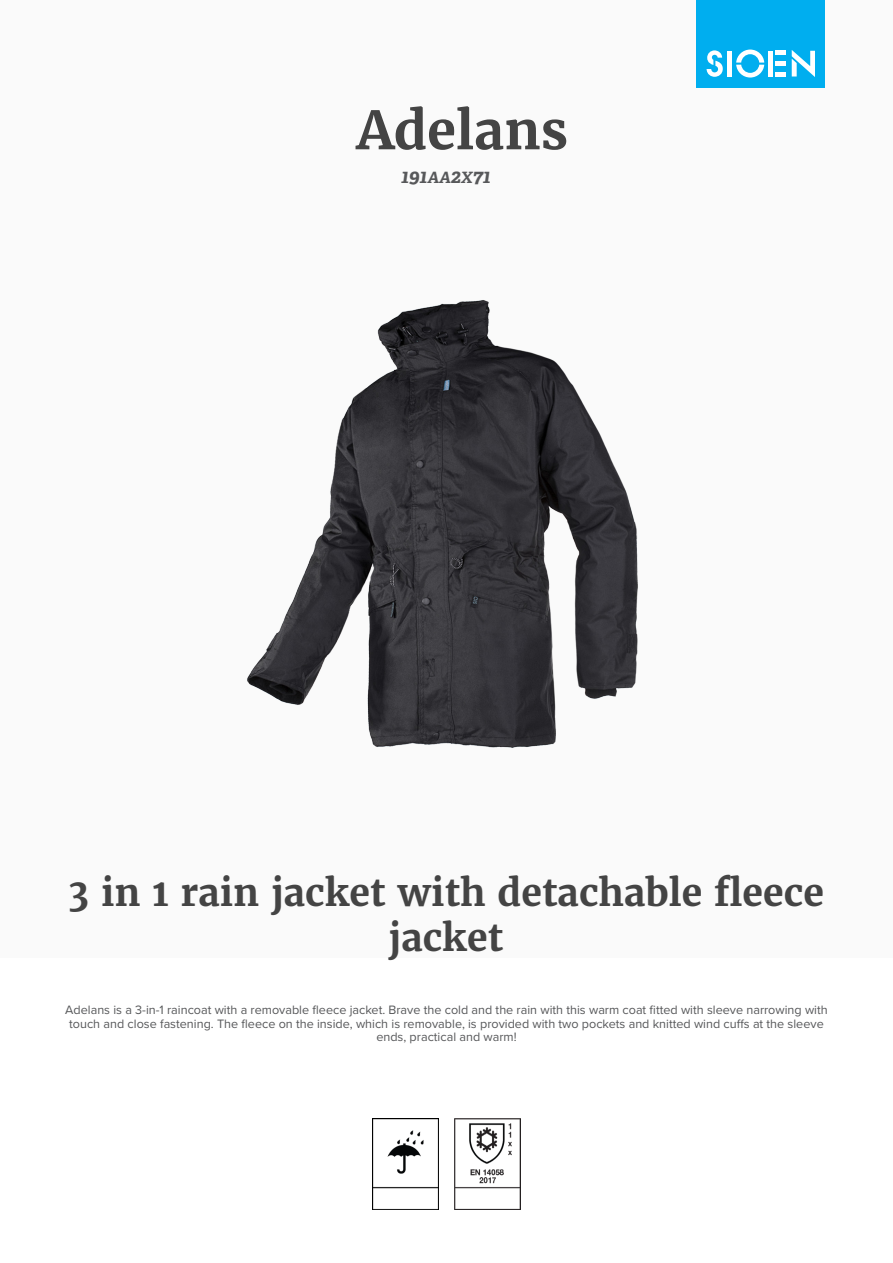
<style>
.page{position:relative;width:893px;height:1263px;background:#fff}
.page>*{position:absolute;margin:0;border:0;box-sizing:border-box;transform-origin:0 0}
.product_name{font:700 52.5px "Merriweather";color:#444}
.product_h2{font:700 37.5px/45px "Merriweather";color:#444;text-align:center}
.product_ref{font:italic 700 19.5px "Adelle";color:#57585a}
.product_description{font:12.6px/13.6px "Proxima Nova";color:#57585a;text-align:center}
.s1{font-size:15.6px}
</style>
<div class="page">
<div style="left:0;top:0;width:893px;height:957px;background:#fafafa"></div>
<div style="left:697px;top:0;width:128px;height:88px;background:#00aeef"></div>
<svg style="left:707px;top:50px;width:16px;height:27px"></svg>
<svg style="left:736px;top:50px;width:28px;height:28px"></svg>
<div style="left:727px;top:51px;width:5px;height:26px;background:#fff"></div>
<div style="left:768px;top:51px;width:5px;height:26px;background:#fff"></div>
<div style="left:775px;top:72px;width:11px;height:5px;background:#fff"></div>
<div style="left:775px;top:61px;width:11px;height:5px;background:#fff"></div>
<hr style="left:775px;top:51px;width:11px;height:4px;background:#fff">
<svg style="left:792px;top:50px;width:23px;height:27px"></svg>
<img style="left:372px;top:1118px;width:66px;height:92px">
<img style="left:454px;top:1118px;width:67px;height:92px">
<img style="left:247px;top:300px;width:391px;height:448px">
<p class="product_name" style="left:357px;top:97px;width:213px">Adelans</p>
<p class="product_ref" style="left:401px;top:164px;width:91px">191<span class="s1">AA</span>2<span class="s1">X</span>71</p>
<p class="product_h2" style="left:68px;top:869px;width:758px">3 in 1 rain jacket with detachable fleece jacket</p>
<p class="product_description" style="left:65px;top:1002px;width:764px">Adelans is a 3-in-1 raincoat with a removable fleece jacket. Brave the cold and the rain with this warm coat fitted with sleeve narrowing with touch and close fastening. The fleece on the inside, which is removable, is provided with two pockets and knitted wind cuffs at the sleeve ends, practical and warm!</p>
</div>
